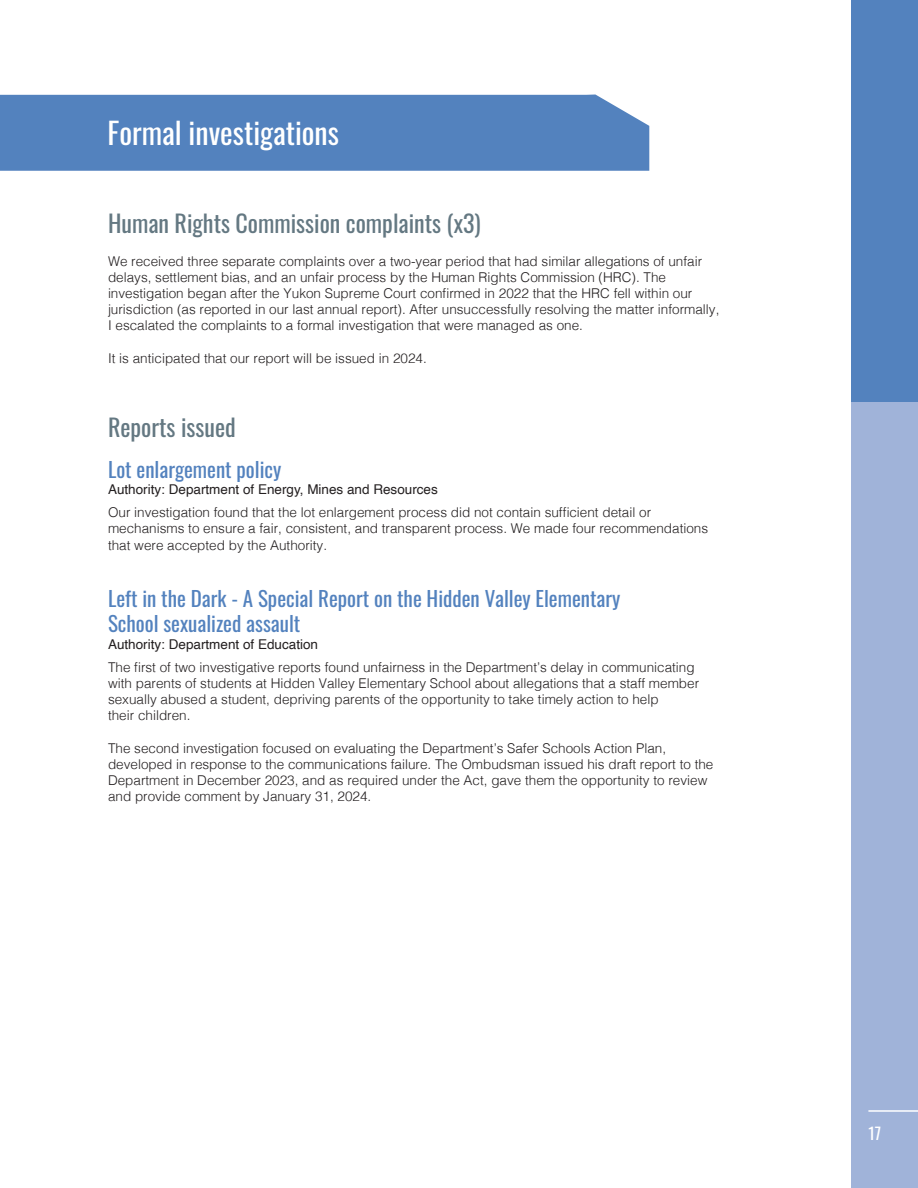
<style>
.page{position:relative;width:918px;height:1188px;background:#fff}
.page>*{position:absolute;margin:0;border:0;box-sizing:border-box;transform-origin:0 0}
.Header_2{font:30px "Oswald";color:#fff}
.Header_3{font:24px "Oswald";color:#647882}
.Header_3-2{font:21px "Oswald";color:#5382be}
.t1{font:16.5px "Oswald";color:#fff}
.Header_3-3{font:300 13.5px/16.2px "Helvetica";color:#231f20}
.Header_3-4{font:13.5px "Helvetica";color:#231f20}
</style>
<div class="page">
<div style="left:851px;top:283px;width:67px;height:905px;background:#a0b3d9"></div>
<div style="left:0;top:95px;width:649px;height:76px;background:#5382be"></div>
<hr style="left:868px;top:1110px;width:50px;height:2px;background:#fff">
<div style="left:851px;top:0;width:67px;height:402px;background:#5382be"></div>
<p class="Header_2" style="left:108px;top:106px;width:233px">Formal investigations</p>
<p class="Header_3" style="left:108px;top:202px;width:374px">Human Rights Commission complaints (x3)</p>
<p class="Header_3-3" style="left:108px;top:252px;width:613px">We received three separate complaints over a two-year period that had similar allegations of unfair delays, settlement bias, and an unfair process by the Human Rights Commission (HRC). The investigation began after the Yukon Supreme Court confirmed in 2022 that the HRC fell within our jurisdiction (as reported in our last annual report). After unsuccessfully resolving the matter informally, I escalated the complaints to a formal investigation that were managed as one.</p>
<p class="Header_3-3" style="left:108px;top:349px;width:320px">It is anticipated that our report will be issued in 2024.</p>
<p class="Header_3" style="left:108px;top:406px;width:129px">Reports issued</p>
<p class="Header_3-2" style="left:108px;top:451px;width:175px">Lot enlargement policy</p>
<p class="Header_3-4" style="left:108px;top:479px;width:331px">Authority: Department of Energy, Mines and Resources</p>
<p class="Header_3-3" style="left:108px;top:503px;width:602px">Our investigation found that the lot enlargement process did not contain sufficient detail or mechanisms to ensure a fair, consistent, and transparent process. We made four recommendations that were accepted by the Authority.</p>
<p class="Header_3-2" style="left:108px;top:580px;width:514px">Left in the Dark - A Special Report on the Hidden Valley Elementary</p>
<p class="Header_3-2" style="left:108px;top:605px;width:194px">School sexualized assault</p>
<p class="Header_3-4" style="left:108px;top:633px;width:212px">Authority: Department of Education</p>
<p class="Header_3-3" style="left:108px;top:658px;width:593px">The first of two investigative reports found unfairness in the Department’s delay in communicating with parents of students at Hidden Valley Elementary School about allegations that a staff member sexually abused a student, depriving parents of the opportunity to take timely action to help</p>
<p class="Header_3-3" style="left:108px;top:706px;width:84px">their children.</p>
<p class="Header_3-3" style="left:108px;top:739px;width:607px">The second investigation focused on evaluating the Department’s Safer Schools Action Plan, developed in response to the communications failure. The Ombudsman issued his draft report to the Department in December 2023, and as required under the Act, gave them the opportunity to review and provide comment by January 31, 2024.</p>
<p class="t1" style="left:868px;top:1119px;width:14px">17</p>
</div>
